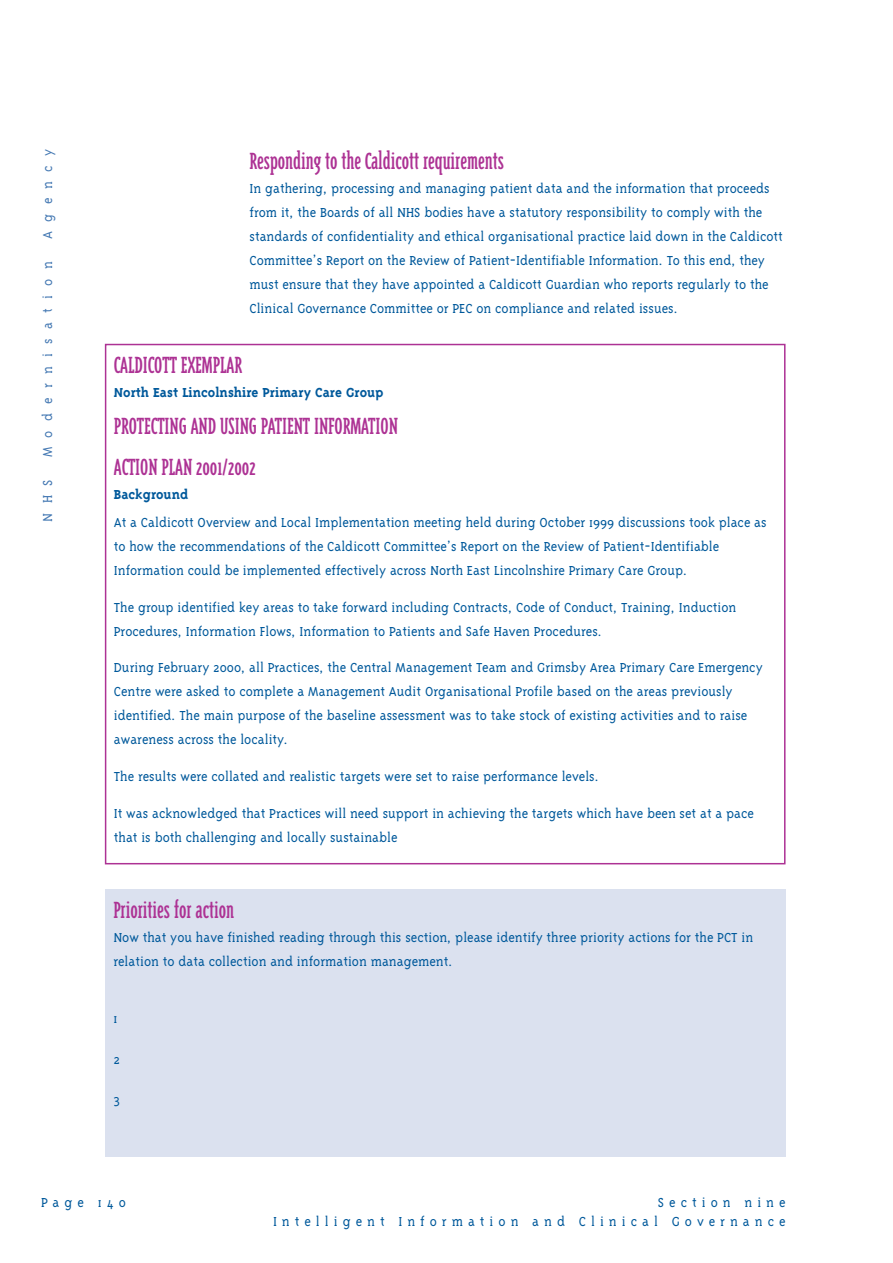
<style>
.page{position:relative;width:893px;height:1263px;background:#fff}
.page>*{position:absolute;margin:0;border:0;box-sizing:border-box;transform-origin:0 0}
.t1{font:27px/41px "Triplex Cond Serif";color:#ad3294}
.t2{font:300 15px/24px "Triplex Serif";color:#00599b}
.t3{font:300 15px/19.2px "Triplex Serif";letter-spacing:.335em;color:#00599b;text-align:right}
.t4{font:700 15px "Triplex Serif";color:#00599b}
.t5{font:300 15px "Triplex Serif";letter-spacing:.62em;color:#4579b3}
</style>
<div class="page">
<div style="left:105px;top:344px;width:680px;height:520px;border:2px solid #ad3294"></div>
<div style="left:105px;top:889px;width:680px;height:268px;background:#dbe1ef"></div>
<p class="t5" style="left:42px;top:239px;width:92px;rotate:-90deg">Agency</p>
<p class="t5" style="left:42px;top:457px;width:198px;rotate:-90deg">Modernisation</p>
<p class="t5" style="left:42px;top:522px;width:43px;rotate:-90deg">NHS</p>
<h1 class="t1" style="left:249px;top:141px;width:256px">Responding to the Caldicott requirements</h1>
<p class="t2" style="left:249px;top:177px;width:535px">In gathering, processing and managing patient data and the information that proceeds from it, the Boards of all NHS bodies have a statutory responsibility to comply with the standards of confidentiality and ethical organisational practice laid down in the Caldicott Committee’s Report on the Review of Patient-Identifiable Information. To this end, they must ensure that they have appointed a Caldicott Guardian who reports regularly to the Clinical Governance Committee or PEC on compliance and related issues.</p>
<h1 class="t1" style="left:114px;top:345px;width:130px">CALDICOTT EXEMPLAR</h1>
<p class="t4" style="left:114px;top:386px;width:271px">North East Lincolnshire Primary Care Group</p>
<h1 class="t1" style="left:114px;top:406px;width:285px">PROTECTING AND USING PATIENT INFORMATION<br>ACTION PLAN 2001/2002</h1>
<p class="t4" style="left:114px;top:488px;width:76px">Background</p>
<p class="t2" style="left:114px;top:511px;width:654px">At a Caldicott Overview and Local Implementation meeting held during October 1999 discussions took place as to how the recommendations of the Caldicott Committee’s Report on the Review of Patient-Identifiable<br>Information could be implemented effectively across North East Lincolnshire Primary Care Group.</p>
<p class="t2" style="left:114px;top:596px;width:624px">The group identified key areas to take forward including Contracts, Code of Conduct, Training, Induction<br>Procedures, Information Flows, Information to Patients and Safe Haven Procedures.</p>
<p class="t2" style="left:114px;top:657px;width:650px">During February 2000, all Practices, the Central Management Team and Grimsby Area Primary Care Emergency Centre were asked to complete a Management Audit Organisational Profile based on the areas previously identified. The main purpose of the baseline assessment was to take stock of existing activities and to raise awareness across the locality.</p>
<p class="t2" style="left:114px;top:766px;width:486px">The results were collated and realistic targets were set to raise performance levels.</p>
<p class="t2" style="left:114px;top:802px;width:641px">It was acknowledged that Practices will need support in achieving the targets which have been set at a pace that is both challenging and locally sustainable</p>
<h1 class="t1" style="left:113px;top:891px;width:122px">Priorities for action</h1>
<p class="t2" style="left:113px;top:927px;width:641px">Now that you have finished reading through this section, please identify three priority actions for the PCT in relation to data collection and information management.</p>
<p class="t2" style="left:113px;top:1008px;width:5px">1</p>
<p class="t2" style="left:113px;top:1048px;width:8px">2</p>
<p class="t2" style="left:113px;top:1088px;width:8px">3</p>
<p class="t2" style="left:41px;top:1191px;width:86px">Page 140</p>
<p class="t3" style="left:273px;top:1193px;width:514px">Section nine<br>Intelligent Information and Clinical Governance</p>
</div>
